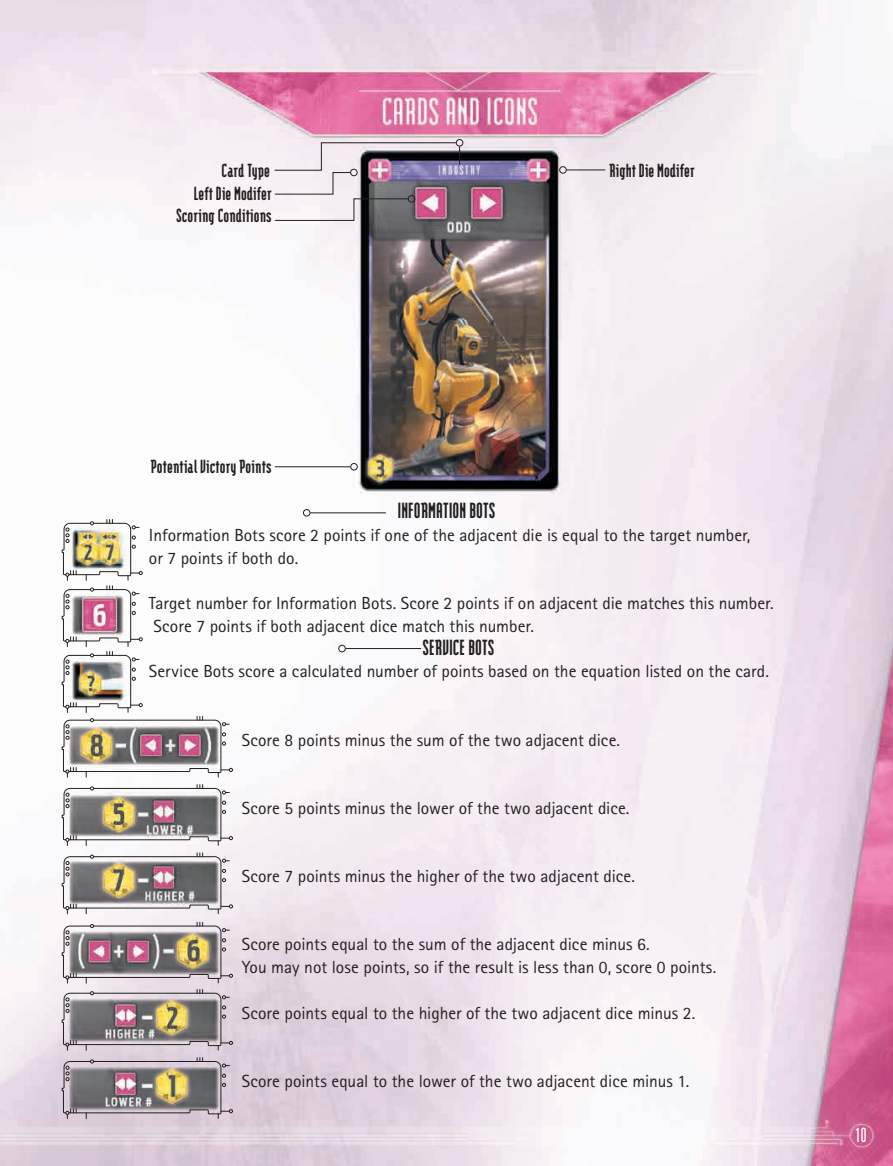
<style>
.page{position:relative;width:893px;height:1166px;background:#fff}
.page>*{position:absolute;margin:0;border:0;box-sizing:border-box;transform-origin:0 0}
.t1{font:900 26.25px "Modula";color:#231f20}
.t2{font:700 24.5px "Modula";color:#fff}
.t3{font:900 22.75px/45.5px "Modula";letter-spacing:.005em;color:#231f20;text-align:right}
.t4{font:17.5px/22.8px "Rotis Sans Serif";color:#231f20}
</style>
<div class="page">
<img style="left:16px;top:0;width:877px;height:1166px">
<div style="left:456px;top:139px;width:7px;height:7px;border:1px solid #231f20;border-radius:50%"></div>
<hr style="left:275px;top:466px;width:75px;height:1px;background:#231f20">
<div style="left:350px;top:463px;width:8px;height:7px;border:1px solid #231f20;border-radius:50%"></div>
<hr style="left:310px;top:512px;width:76px;height:1px;background:#231f20">
<div style="left:303px;top:509px;width:7px;height:7px;border:1px solid #231f20;border-radius:50%"></div>
<hr style="left:346px;top:648px;width:75px;height:1px;background:#231f20">
<div style="left:338px;top:645px;width:8px;height:7px;border:1px solid #231f20;border-radius:50%"></div>
<hr style="left:566px;top:169px;width:39px;height:1px;background:#231f20">
<div style="left:559px;top:166px;width:8px;height:8px;border:1px solid #231f20;border-radius:50%"></div>
<svg style="left:274px;top:142px;width:186px;height:79px"></svg>
<img style="left:62px;top:784px;width:171px;height:61px">
<img style="left:62px;top:922px;width:171px;height:61px">
<img style="left:62px;top:989px;width:171px;height:61px">
<img style="left:62px;top:1057px;width:171px;height:61px">
<img style="left:62px;top:853px;width:171px;height:61px">
<img style="left:62px;top:519px;width:81px;height:61px">
<img style="left:62px;top:586px;width:171px;height:191px">
<h3 class="t3" style="left:176px;top:147px;width:97px">Card Type<br>Scoring Conditions</h3>
<h3 class="t3" style="left:194px;top:170px;width:79px">Left Die Modifer</h3>
<h3 class="t3" style="left:609px;top:147px;width:87px">Right Die Modifer</h3>
<h3 class="t3" style="left:150px;top:443px;width:123px">Potential Victory Points</h3>
<h1 class="t1" style="left:398px;top:498px;width:99px">INFORMATION BOTS</h1>
<p class="t4" style="left:149px;top:523px;width:603px">Information Bots score 2 points if one of the adjacent die is equal to the target number, or 7 points if both do.</p>
<p class="t4" style="left:149px;top:592px;width:626px">Target number for Information Bots. Score 2 points if on adjacent die matches this number.<br>Score 7 points if both adjacent dice match this number.</p>
<h1 class="t1" style="left:422px;top:635px;width:74px">SERVICE BOTS</h1>
<p class="t4" style="left:149px;top:660px;width:622px">Service Bots score a calculated number of points based on the equation listed on the card.</p>
<p class="t4" style="left:242px;top:728px;width:380px">Score 8 points minus the sum of the two adjacent dice.</p>
<p class="t4" style="left:242px;top:796px;width:389px">Score 5 points minus the lower of the two adjacent dice.</p>
<p class="t4" style="left:242px;top:865px;width:395px">Score 7 points minus the higher of the two adjacent dice.</p>
<p class="t4" style="left:242px;top:933px;width:476px">Score points equal to the sum of the adjacent dice minus 6.<br>You may not lose points, so if the result is less than 0, score 0 points.</p>
<p class="t4" style="left:242px;top:1001px;width:455px">Score points equal to the higher of the two adjacent dice minus 2.</p>
<p class="t4" style="left:242px;top:1069px;width:449px">Score points equal to the lower of the two adjacent dice minus 1.</p>
<h2 class="t2" style="left:856px;top:1124px;width:13px">10</h2>
</div>
